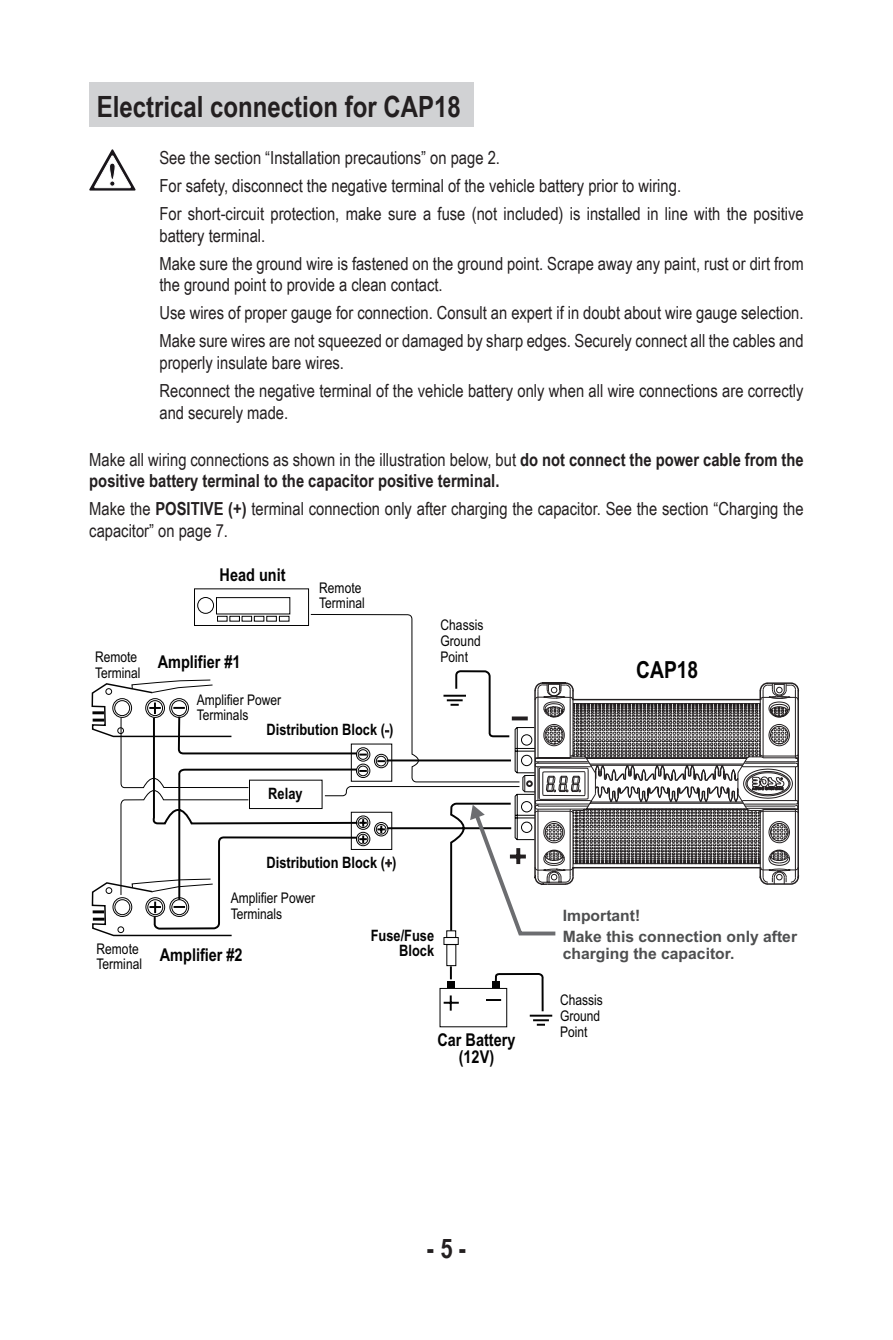
<style>
.page{position:relative;width:893px;height:1340px;background:#fff}
.page>*{position:absolute;margin:0;border:0;box-sizing:border-box;transform-origin:0 0}
.Heading_1{font:700 29.25px "Arial Narrow";color:#231f20}
.t1{font:700 27px "Arial Narrow";color:#231f20}
.t2{font:700 23.62px "Arial Narrow";color:#030303}
.Warning_Note{font:18px/21.6px "Arial Narrow";color:#231f20}
.Body_Text{font:700 18px/21.6px "Arial Narrow";color:#231f20}
.Body_Text-2{font:18px/21.6px "Arial Narrow";color:#231f20}
.t3{font:700 17.55px/17.3px "Arial Narrow";color:#030303;text-align:center}
.t4{font:700 15.75px/14.8px "Arial Narrow";color:#030303;text-align:right}
.t5{font:700 15.75px/20.7px "Arial";color:#4e4f50}
.t6{font:14.62px/15.8px "Arial Narrow";color:#030303}
.s1{font-weight:400}
.s2{font-weight:700}
.s3{font-weight:400;font-size:14.62px}
</style>
<div class="page">
<div style="left:89px;top:83px;width:385px;height:44px;background:#d1d2d4"></div>
<svg style="left:89px;top:149px;width:47px;height:41px"></svg>
<svg style="left:194px;top:588px;width:116px;height:25px"></svg>
<svg style="left:92px;top:882px;width:60px;height:55px"></svg>
<svg style="left:92px;top:683px;width:28px;height:55px"></svg>
<hr style="left:530px;top:1014px;width:22px;height:2px;background:#030303">
<svg style="left:533px;top:1019px;width:16px;height:6px"></svg>
<svg style="left:152px;top:896px;width:392px;height:117px"></svg>
<svg style="left:120px;top:613px;width:371px;height:283px"></svg>
<svg style="left:470px;top:681px;width:330px;height:256px"></svg>
<p class="Heading_1" style="left:97px;top:85px;width:365px">Electrical connection for CAP18</p>
<p class="Warning_Note" style="left:159px;top:146px;width:342px">See the section “Installation precautions” on page 2.</p>
<p class="Warning_Note" style="left:159px;top:174px;width:523px">For safety, disconnect the negative terminal of the vehicle battery prior to wiring.</p>
<p class="Warning_Note" style="left:159px;top:202px;width:646px">For short-circuit protection, make sure a fuse (not included) is installed in line with the positive battery terminal.</p>
<p class="Warning_Note" style="left:159px;top:252px;width:646px">Make sure the ground wire is fastened on the ground point. Scrape away any paint, rust or dirt from the ground point to provide a clean contact.</p>
<p class="Warning_Note" style="left:159px;top:301px;width:646px">Use wires of proper gauge for connection. Consult an expert if in doubt about wire gauge selection.</p>
<p class="Warning_Note" style="left:159px;top:329px;width:646px">Make sure wires are not squeezed or damaged by sharp edges. Securely connect all the cables and properly insulate bare wires.</p>
<p class="Warning_Note" style="left:159px;top:379px;width:646px">Reconnect the negative terminal of the vehicle battery only when all wire connections are correctly and securely made.</p>
<p class="Body_Text" style="left:89px;top:447px;width:716px"><span class="s1">Make all wiring connections as shown in the illustration below, but</span> do not connect the power cable from the positive battery terminal to the capacitor positive terminal.</p>
<p class="Body_Text-2" style="left:89px;top:497px;width:716px">Make the <span class="s2">POSITIVE (+)</span> terminal connection only after charging the capacitor. See the section “Charging the capacitor” on page 7.</p>
<p class="t6" style="left:95px;top:648px;width:47px">Remote<br>Terminal</p>
<p class="t3" style="left:220px;top:565px;width:67px">Head unit</p>
<p class="t3" style="left:158px;top:652px;width:84px">Amplifier #1</p>
<p class="t6" style="left:197px;top:691px;width:86px">Amplifier Power<br>Terminals</p>
<p class="t6" style="left:319px;top:579px;width:47px">Remote<br>Terminal</p>
<p class="t4" style="left:267px;top:721px;width:128px">Distribution Block (<span class="s3">-</span>)</p>
<p class="t4" style="left:268px;top:785px;width:36px">Relay</p>
<p class="t6" style="left:441px;top:616px;width:44px">Chassis<br>Ground<br>Point</p>
<p class="t6" style="left:97px;top:940px;width:47px">Remote<br>Terminal</p>
<p class="t4" style="left:267px;top:854px;width:131px">Distribution Block (<span class="s3">+</span>)</p>
<p class="t6" style="left:231px;top:889px;width:86px">Amplifier Power<br>Terminals</p>
<p class="t3" style="left:160px;top:945px;width:84px">Amplifier #2</p>
<p class="t4" style="left:371px;top:927px;width:65px">Fuse/Fuse<br>Block</p>
<p class="t3" style="left:437px;top:1030px;width:79px">Car Battery (12V)</p>
<p class="t2" style="left:636px;top:651px;width:64px">CAP18</p>
<p class="t5" style="left:563px;top:905px;width:236px">Important!<br>Make this connection only after</p>
<p class="t5" style="left:563px;top:943px;width:173px">charging the capacitor.</p>
<p class="t6" style="left:560px;top:991px;width:44px">Chassis<br>Ground<br>Point</p>
<h2 class="t1" style="left:427px;top:1227px;width:41px">- 5 -</h2>
</div>
